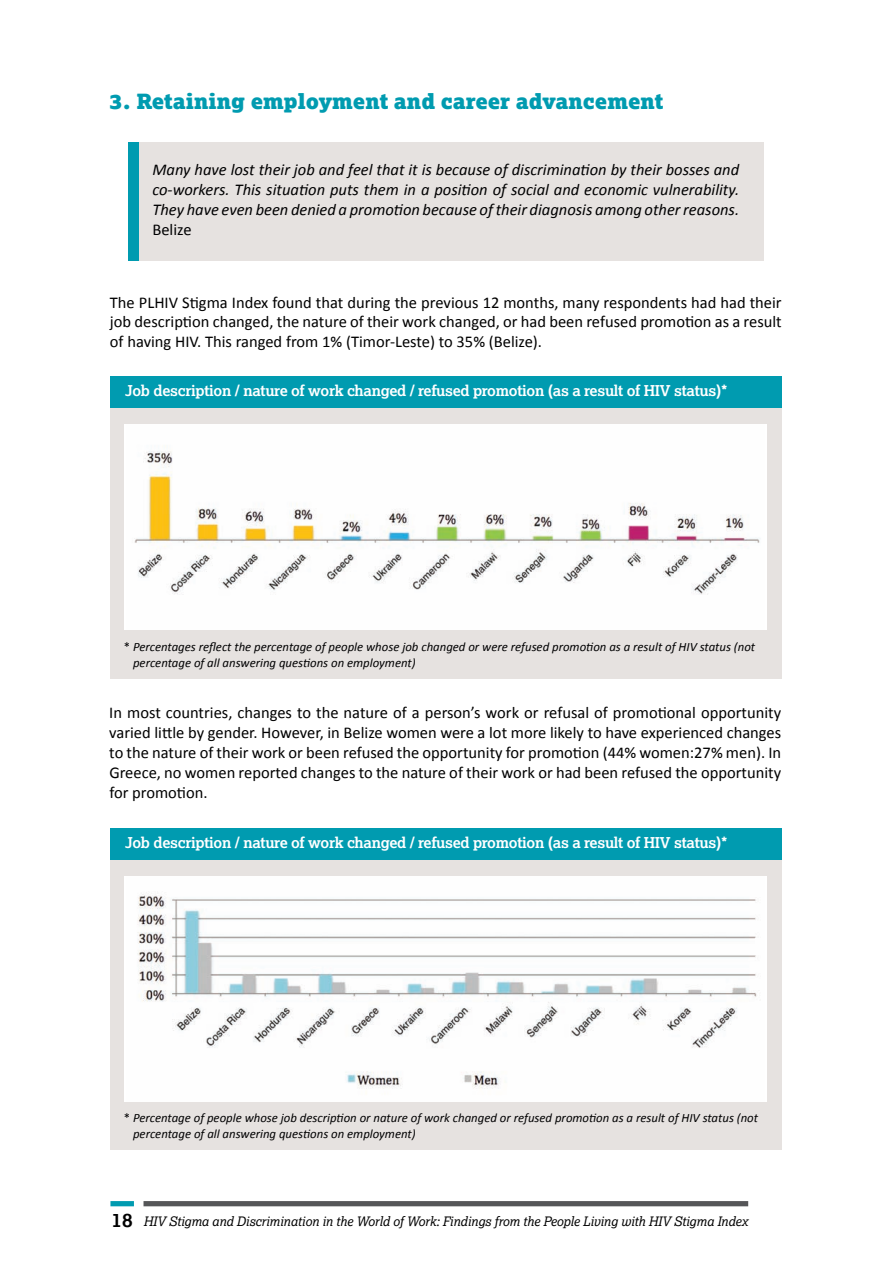
<style>
.page{position:relative;width:893px;height:1263px;background:#fff}
.page>*{position:absolute;margin:0;border:0;box-sizing:border-box;transform-origin:0 0}
.t1{font:900 21px "Lexia";color:#009bb0}
.t2{font:16.5px/19.8px "Calibri";color:#000001;text-align:justify}
.t3{font:italic 16.5px/19.8px "Calibri";color:#000001;text-align:justify}
.t4{font:700 15px "Lexia";letter-spacing:-.02em;color:#fff}
.t5{font:italic 13.05px "Lexia";letter-spacing:-.01em;color:#000001}
.t6{font:italic 12.75px/15.3px "Calibri";color:#000001}
.s1{font-style:normal}
.s2{font-weight:700;font-style:normal;font-size:19.5px}
</style>
<div class="page">
<div style="left:110px;top:1201px;width:24px;height:5px;background:#009bb0"></div>
<div style="left:144px;top:1201px;width:604px;height:5px;background:#555658"></div>
<div style="left:138px;top:142px;width:626px;height:119px;background:#e6e2e0"></div>
<div style="left:128px;top:142px;width:10px;height:119px;background:#009bb0"></div>
<div style="left:110px;top:376px;width:672px;height:303px;background:#e6e2e0"></div>
<div style="left:110px;top:828px;width:672px;height:322px;background:#e6e2e0"></div>
<div style="left:110px;top:376px;width:672px;height:31px;background:#009bb0"></div>
<div style="left:110px;top:828px;width:672px;height:32px;background:#009bb0"></div>
<img style="left:127px;top:424px;width:637px;height:205px">
<img style="left:127px;top:876px;width:637px;height:225px">
<p class="t1" style="left:110px;top:90px;width:555px">3. Retaining employment and career advancement</p>
<p class="t3" style="left:152px;top:161px;width:588px">Many have lost their job and feel that it is because of discrimination by their bosses and co-workers. This situation puts them in a position of social and economic vulnerability.<br>They have even been denied a promotion because of their diagnosis among other reasons.</p>
<p class="t2" style="left:152px;top:219px;width:41px">Belize</p>
<p class="t2" style="left:110px;top:292px;width:673px">The PLHIV Stigma Index found that during the previous 12 months, many respondents had had their job description changed, the nature of their work changed, or had been refused promotion as a result of having HIV. This ranged from 1% (Timor-Leste) to 35% (Belize).</p>
<p class="t4" style="left:125px;top:381px;width:604px">Job description / nature of work changed / refused promotion (as a result of HIV status)*</p>
<p class="t6" style="left:133px;top:640px;width:624px;text-indent:-9px"><span class="s1">*</span> Percentages reflect the percentage of people whose job changed or were refused promotion as a result of HIV status (not percentage of all answering questions on employment)</p>
<p class="t2" style="left:109px;top:703px;width:673px">In most countries, changes to the nature of a person’s work or refusal of promotional opportunity varied little by gender. However, in Belize women were a lot more likely to have experienced changes to the nature of their work or been refused the opportunity for promotion (44% women:27% men). In Greece, no women reported changes to the nature of their work or had been refused the opportunity for promotion.</p>
<p class="t4" style="left:125px;top:833px;width:604px">Job description / nature of work changed / refused promotion (as a result of HIV status)*</p>
<p class="t6" style="left:133px;top:1111px;width:626px;text-indent:-9px"><span class="s1">*</span> Percentage of people whose job description or nature of work changed or refused promotion as a result of HIV status (not percentage of all answering questions on employment)</p>
<p class="t5" style="left:112px;top:1213px;width:638px"><span class="s2">18</span> HIV Stigma and Discrimination in the World of Work: Findings from the People Living with HIV Stigma Index</p>
</div>
